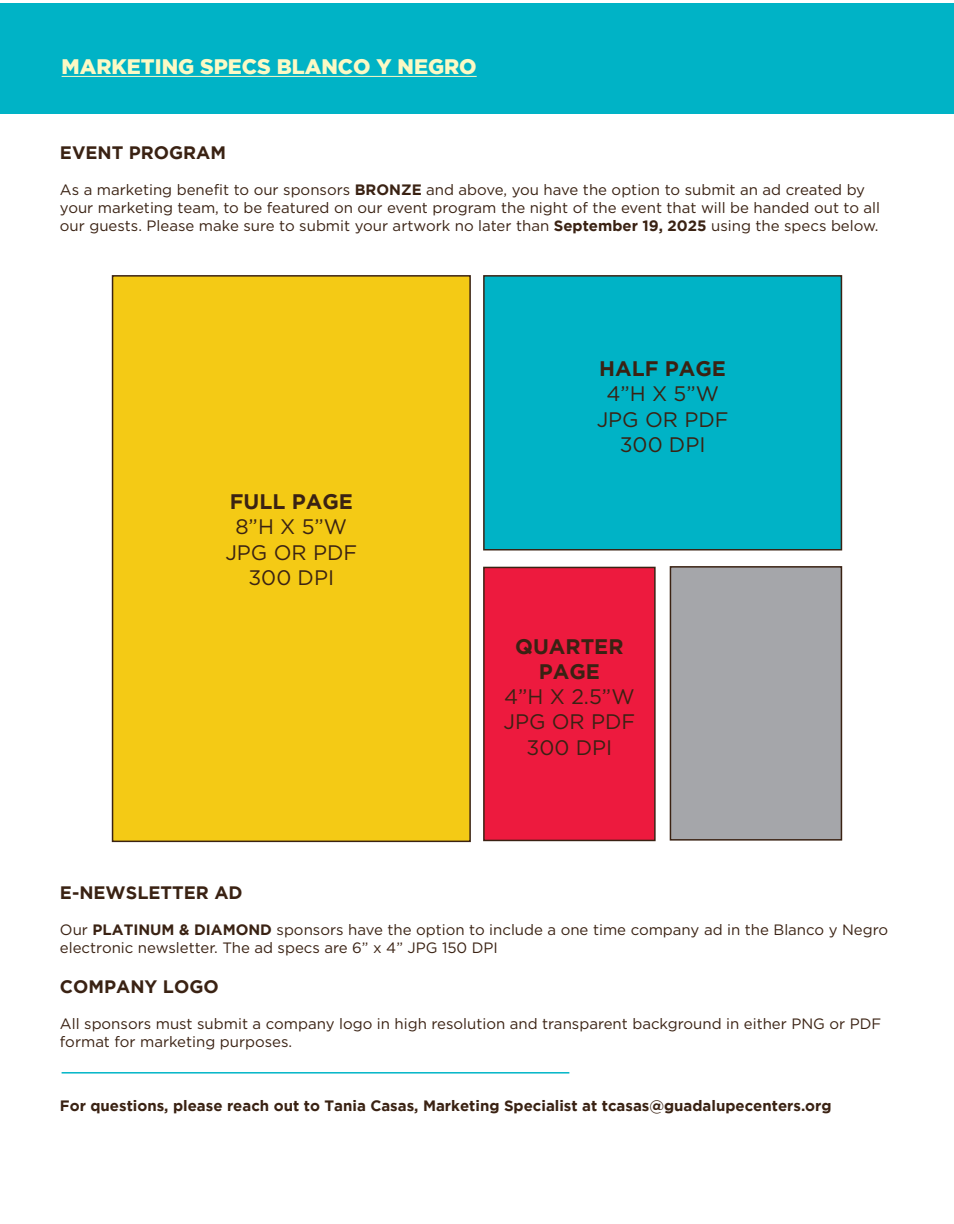
<style>
.page{position:relative;width:954px;height:1224px;background:#fff}
.page>*{position:absolute;margin:0;border:0;box-sizing:border-box;transform-origin:0 0}
.t1{font:21px "Gotham";color:#3a2213}
.t2{font:700 21px/25.2px "Gotham";color:#3a2213;text-align:center}
.t3{font:900 21px "Gotham";color:#fcf9c4}
.t4{font:700 18px "Gotham";color:#3a2213}
.t5{font:15px/18px "Gotham";color:#3a2213}
.t6{font:700 15px "Gotham";color:#3a2213}
.s1{font-weight:700}
</style>
<div class="page">
<div style="left:0;top:3px;width:954px;height:110px;background:#00b3c6"></div>
<hr style="left:62px;top:76px;width:415px;height:1px;background:#fcf9c4">
<div style="left:112px;top:275px;width:359px;height:567px;background:#f4ca15;border:2px solid #3a2213"></div>
<div style="left:483px;top:275px;width:359px;height:275px;background:#00b3c6;border:2px solid #3a2213"></div>
<div style="left:483px;top:567px;width:173px;height:274px;background:#ed1a3e;border:2px solid #3a2213"></div>
<div style="left:670px;top:566px;width:172px;height:275px;background:#a5a6aa;border:2px solid #3a2213"></div>
<hr style="left:62px;top:1072px;width:507px;height:2px;background:#00b5c7">
<p class="t3" style="left:62px;top:54px;width:417px">MARKETING SPECS BLANCO Y NEGRO</p>
<p class="t4" style="left:60px;top:142px;width:168px">EVENT PROGRAM</p>
<p class="t5" style="left:60px;top:180px;width:822px">As a marketing benefit to our sponsors <span class="s1">BRONZE</span> and above, you have the option to submit an ad created by your marketing team, to be featured on our event program the night of the event that will be handed out to all our guests. Please make sure to submit your artwork no later than <span class="s1">September 19, 2025</span> using the specs below.</p>
<p class="t2" style="left:230px;top:489px;width:125px">FULL PAGE</p>
<p class="t1" style="left:235px;top:515px;width:113px">8”H X 5”W</p>
<p class="t1" style="left:225px;top:540px;width:133px">JPG OR PDF</p>
<p class="t1" style="left:248px;top:566px;width:87px">300 DPI</p>
<p class="t2" style="left:599px;top:356px;width:128px">HALF PAGE</p>
<p class="t1" style="left:606px;top:382px;width:114px">4”H X 5”W</p>
<p class="t1" style="left:597px;top:408px;width:133px">JPG OR PDF</p>
<p class="t1" style="left:620px;top:433px;width:87px">300 DPI</p>
<p class="t2" style="left:515px;top:633px;width:110px">QUARTER<br>PAGE</p>
<p class="t1" style="left:504px;top:685px;width:132px">4”H X 2.5”W</p>
<p class="t1" style="left:503px;top:710px;width:133px">JPG OR PDF</p>
<p class="t1" style="left:527px;top:736px;width:87px">300 DPI</p>
<p class="t4" style="left:60px;top:883px;width:184px">E-NEWSLETTER AD</p>
<p class="t5" style="left:60px;top:921px;width:830px">Our <span class="s1">PLATINUM &amp; DIAMOND</span> sponsors have the option to include a one time company ad in the Blanco y Negro electronic newsletter. The ad specs are 6” x 4” JPG 150 DPI</p>
<p class="t4" style="left:60px;top:976px;width:160px">COMPANY LOGO</p>
<p class="t5" style="left:60px;top:1014px;width:823px">All sponsors must submit a company logo in high resolution and transparent background in either PNG or PDF format for marketing purposes.</p>
<p class="t6" style="left:60px;top:1097px;width:773px">For questions, please reach out to Tania Casas, Marketing Specialist at tcasas@guadalupecenters.org</p>
</div>
